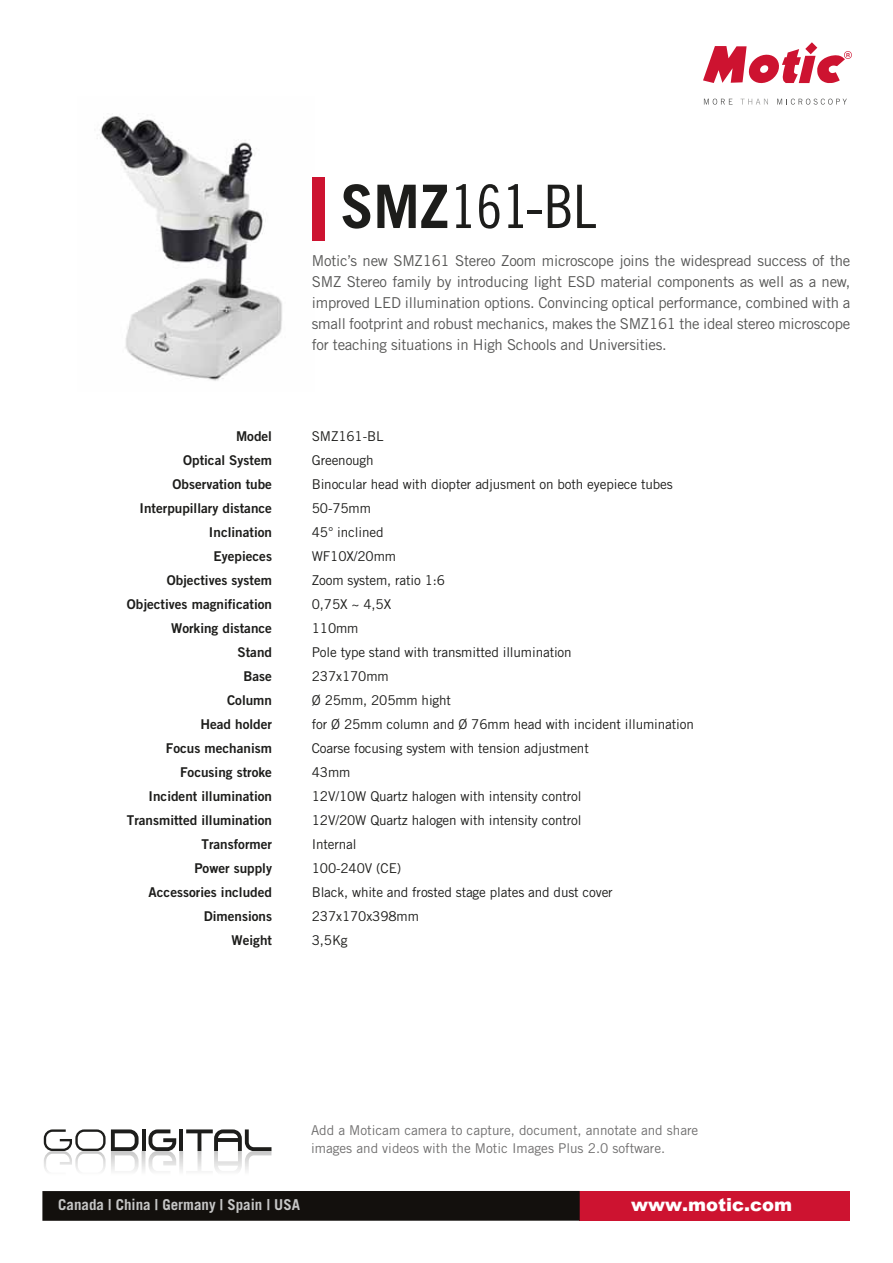
<style>
.page{position:relative;width:893px;height:1263px;background:#fff}
.page>*{position:absolute;margin:0;border:0;box-sizing:border-box;transform-origin:0 0}
.t1{font:60px "Trade Gothic Cond Eighteen";color:#1d1d1b}
.t2{font:900 18px "Arial";color:#fff}
.t3{font:15px/21px "Trade Gothic";letter-spacing:-.015em;color:#575756;text-align:justify}
.t4{font:700 15px "Trade Gothic";color:#c6c6c6}
.t5{font:13.5px/24px "Trade Gothic";letter-spacing:-.01em;color:#1d1d1b}
.t6{font:13.5px/24px "Trade Gothic Bold Two";color:#1d1d1b;text-align:right}
.t7{font:13.5px/18px "Trade Gothic";color:#706f6f}
.s1{font-family:"Trade Gothic";font-weight:700}
</style>
<div class="page">
<img style="left:97px;top:113px;width:185px;height:268px">
<div style="left:580px;top:1191px;width:270px;height:30px;background:#cd1330"></div>
<div style="left:42px;top:1191px;width:538px;height:30px;background:#13100d"></div>
<svg style="left:703px;top:42px;width:149px;height:42px"></svg>
<svg style="left:704px;top:99px;width:28px;height:6px"></svg>
<svg style="left:740px;top:99px;width:28px;height:6px"></svg>
<svg style="left:777px;top:99px;width:70px;height:6px"></svg>
<svg style="left:44px;top:1129px;width:227px;height:42px"></svg>
<div style="left:312px;top:177px;width:13px;height:64px;background:#cd1330"></div>
<h1 class="t1" style="left:340px;top:171px;width:258px"><span class="s1">SMZ</span>161-BL</h1>
<p class="t3" style="left:312px;top:250px;width:540px">Motic’s new SMZ161 Stereo Zoom microscope joins the widespread success of the SMZ Stereo family by introducing light ESD material components as well as a new, improved LED illumination options. Convincing optical performance, combined with a small footprint and robust mechanics, makes the SMZ161 the ideal stereo microscope for teaching situations in High Schools and Universities.</p>
<p class="t6" style="left:127px;top:424px;width:147px">Model<br>Optical System<br>Observation tube<br>Interpupillary distance<br>Inclination<br>Eyepieces<br>Objectives system<br>Objectives magnification<br>Working distance<br>Stand<br>Base<br>Column<br>Head holder<br>Focus mechanism<br>Focusing stroke<br>Incident illumination<br>Transmitted illumination<br>Transformer<br>Power supply<br>Accessories included<br>Dimensions<br>Weight</p>
<p class="t5" style="left:312px;top:424px;width:384px">SMZ161-BL<br>Greenough<br>Binocular head with diopter adjusment on both eyepiece tubes<br>50-75mm<br>45° inclined<br>WF10X/20mm<br>Zoom system, ratio 1:6<br>0,75X ~ 4,5X<br>110mm<br>Pole type stand with transmitted illumination<br>237x170mm<br>Ø 25mm, 205mm hight<br>for Ø 25mm column and Ø 76mm head with incident illumination<br>Coarse focusing system with tension adjustment<br>43mm<br>12V/10W Quartz halogen with intensity control<br>12V/20W Quartz halogen with intensity control<br>Internal<br>100-240V (CE)<br>Black, white and frosted stage plates and dust cover<br>237x170x398mm<br>3,5Kg</p>
<p class="t7" style="left:311px;top:1121px;width:389px">Add a Moticam camera to capture, document, annotate and share images and videos with the Motic Images Plus 2.0 software.</p>
<p class="t4" style="left:58px;top:1195px;width:243px">Canada | China | Germany | Spain | USA</p>
<h2 class="t2" style="left:631px;top:1191px;width:162px">www.motic.com</h2>
</div>
